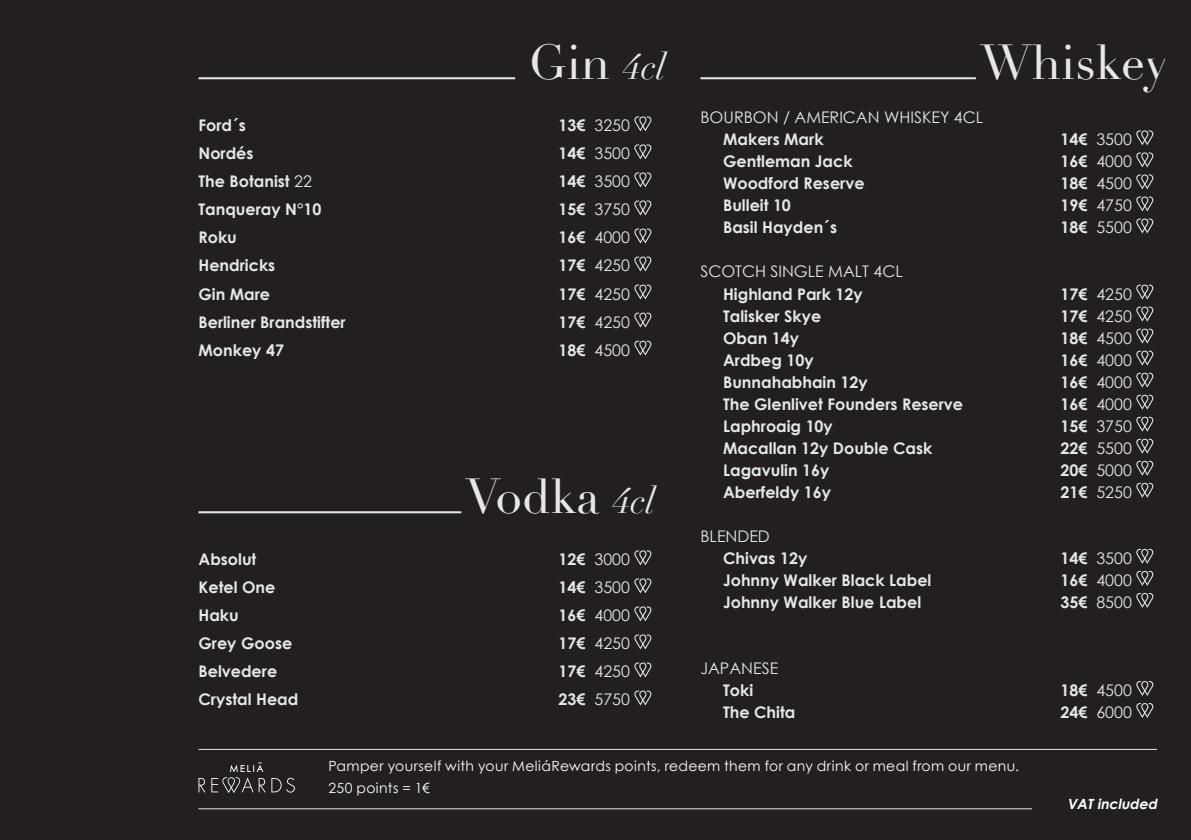
<style>
.page{position:relative;width:1191px;height:840px;background:#fff}
.page>*{position:absolute;margin:0;border:0;box-sizing:border-box;transform-origin:0 0}
.t1{font:48px "Didot";color:#e6e7e9}
.t2{font:700 16px "Century Gothic";color:#e6e7e9}
.t3{font:16px "Century Gothic";color:#e6e7e9}
.t4{font:14px/22px "Century Gothic";letter-spacing:.025em;color:#fff}
.t5{font:italic 700 14px "Century Gothic";color:#fff}
.s1{font-style:italic;font-size:36px}
.s2{font-weight:700}
.s3{font-weight:400}
</style>
<div class="page">
<div style="left:0;top:0;width:1191px;height:839px;background:#231f20"></div>
<hr style="left:198px;top:807px;width:959px;height:1px;background:#e6e7e9">
<hr style="left:198px;top:748px;width:959px;height:1px;background:#e6e7e9">
<div style="left:1032px;top:798px;width:125px;height:18px;background:#231f20"></div>
<svg style="left:198px;top:762px;width:97px;height:30px"></svg>
<hr style="left:198px;top:77px;width:317px;height:2px;background:#e6e7e9">
<svg style="left:634px;top:116px;width:17px;height:15px"></svg>
<svg style="left:634px;top:144px;width:17px;height:15px"></svg>
<svg style="left:634px;top:172px;width:17px;height:15px"></svg>
<svg style="left:634px;top:200px;width:17px;height:15px"></svg>
<svg style="left:634px;top:228px;width:17px;height:15px"></svg>
<svg style="left:634px;top:256px;width:17px;height:15px"></svg>
<svg style="left:634px;top:284px;width:17px;height:15px"></svg>
<svg style="left:634px;top:312px;width:17px;height:15px"></svg>
<svg style="left:634px;top:340px;width:17px;height:15px"></svg>
<hr style="left:700px;top:77px;width:276px;height:2px;background:#e6e7e9">
<svg style="left:1136px;top:130px;width:17px;height:15px"></svg>
<svg style="left:1136px;top:152px;width:17px;height:15px"></svg>
<svg style="left:1136px;top:174px;width:17px;height:15px"></svg>
<svg style="left:1136px;top:196px;width:17px;height:15px"></svg>
<svg style="left:1136px;top:218px;width:17px;height:15px"></svg>
<svg style="left:1136px;top:284px;width:17px;height:15px"></svg>
<svg style="left:1136px;top:306px;width:17px;height:15px"></svg>
<svg style="left:1136px;top:328px;width:17px;height:15px"></svg>
<svg style="left:1136px;top:350px;width:17px;height:15px"></svg>
<svg style="left:1136px;top:372px;width:17px;height:15px"></svg>
<svg style="left:1136px;top:394px;width:17px;height:15px"></svg>
<svg style="left:1136px;top:416px;width:17px;height:15px"></svg>
<svg style="left:1136px;top:438px;width:17px;height:15px"></svg>
<svg style="left:1136px;top:460px;width:17px;height:15px"></svg>
<svg style="left:1136px;top:482px;width:17px;height:15px"></svg>
<svg style="left:1136px;top:548px;width:17px;height:15px"></svg>
<svg style="left:1136px;top:570px;width:17px;height:15px"></svg>
<svg style="left:1136px;top:593px;width:17px;height:14px"></svg>
<svg style="left:1136px;top:681px;width:17px;height:14px"></svg>
<svg style="left:1136px;top:703px;width:17px;height:14px"></svg>
<hr style="left:198px;top:511px;width:263px;height:2px;background:#e6e7e9">
<svg style="left:634px;top:550px;width:17px;height:15px"></svg>
<svg style="left:634px;top:578px;width:17px;height:15px"></svg>
<svg style="left:634px;top:606px;width:17px;height:15px"></svg>
<svg style="left:634px;top:634px;width:17px;height:15px"></svg>
<svg style="left:634px;top:662px;width:17px;height:15px"></svg>
<svg style="left:634px;top:690px;width:17px;height:15px"></svg>
<p class="t1" style="left:528px;top:34px;width:139px">Gin <span class="s1">4cl</span></p>
<p class="t2" style="left:198px;top:113px;width:49px">Ford´s</p>
<p class="t3" style="left:558px;top:114px;width:73px"><span class="s2">13€</span> 3250</p>
<p class="t2" style="left:198px;top:141px;width:57px">Nordés</p>
<p class="t3" style="left:558px;top:142px;width:73px"><span class="s2">14€</span> 3500</p>
<p class="t2" style="left:198px;top:169px;width:115px">The Botanist <span class="s3">22</span></p>
<p class="t3" style="left:558px;top:170px;width:73px"><span class="s2">14€</span> 3500</p>
<p class="t2" style="left:198px;top:197px;width:124px">Tanqueray N°10</p>
<p class="t3" style="left:558px;top:198px;width:73px"><span class="s2">15€</span> 3750</p>
<p class="t2" style="left:198px;top:225px;width:40px">Roku</p>
<p class="t3" style="left:558px;top:226px;width:73px"><span class="s2">16€</span> 4000</p>
<p class="t2" style="left:198px;top:253px;width:78px">Hendricks</p>
<p class="t3" style="left:558px;top:254px;width:73px"><span class="s2">17€</span> 4250</p>
<p class="t2" style="left:198px;top:281px;width:73px">Gin Mare</p>
<p class="t3" style="left:558px;top:282px;width:73px"><span class="s2">17€</span> 4250</p>
<p class="t2" style="left:198px;top:309px;width:149px">Berliner Brandstifter</p>
<p class="t3" style="left:558px;top:310px;width:73px"><span class="s2">17€</span> 4250</p>
<p class="t2" style="left:198px;top:337px;width:87px">Monkey 47</p>
<p class="t3" style="left:558px;top:338px;width:73px"><span class="s2">18€</span> 4500</p>
<p class="t1" style="left:466px;top:467px;width:191px">Vodka <span class="s1">4cl</span></p>
<p class="t2" style="left:198px;top:547px;width:59px">Absolut</p>
<p class="t3" style="left:558px;top:548px;width:73px"><span class="s2">12€</span> 3000</p>
<p class="t2" style="left:198px;top:575px;width:78px">Ketel One</p>
<p class="t3" style="left:558px;top:576px;width:73px"><span class="s2">14€</span> 3500</p>
<p class="t2" style="left:198px;top:603px;width:42px">Haku</p>
<p class="t3" style="left:558px;top:604px;width:73px"><span class="s2">16€</span> 4000</p>
<p class="t2" style="left:198px;top:631px;width:95px">Grey Goose</p>
<p class="t3" style="left:558px;top:632px;width:73px"><span class="s2">17€</span> 4250</p>
<p class="t2" style="left:198px;top:659px;width:80px">Belvedere</p>
<p class="t3" style="left:558px;top:660px;width:73px"><span class="s2">17€</span> 4250</p>
<p class="t2" style="left:198px;top:687px;width:101px">Crystal Head</p>
<p class="t3" style="left:558px;top:688px;width:73px"><span class="s2">23€</span> 5750</p>
<p class="t1" style="left:980px;top:34px;width:189px">Whiskey</p>
<p class="t3" style="left:700px;top:106px;width:284px">BOURBON / AMERICAN WHISKEY 4CL</p>
<p class="t2" style="left:723px;top:127px;width:102px">Makers Mark</p>
<p class="t3" style="left:1060px;top:128px;width:73px"><span class="s2">14€</span> 3500</p>
<p class="t2" style="left:723px;top:149px;width:131px">Gentleman Jack</p>
<p class="t3" style="left:1060px;top:150px;width:73px"><span class="s2">16€</span> 4000</p>
<p class="t2" style="left:723px;top:171px;width:143px">Woodford Reserve</p>
<p class="t3" style="left:1060px;top:172px;width:73px"><span class="s2">18€</span> 4500</p>
<p class="t2" style="left:723px;top:193px;width:69px">Bulleit 10</p>
<p class="t3" style="left:1060px;top:194px;width:73px"><span class="s2">19€</span> 4750</p>
<p class="t2" style="left:723px;top:215px;width:115px">Basil Hayden´s</p>
<p class="t3" style="left:1060px;top:216px;width:73px"><span class="s2">18€</span> 5500</p>
<p class="t3" style="left:700px;top:260px;width:204px">SCOTCH SINGLE MALT 4CL</p>
<p class="t2" style="left:723px;top:281px;width:141px">Highland Park 12y</p>
<p class="t3" style="left:1060px;top:282px;width:73px"><span class="s2">17€</span> 4250</p>
<p class="t2" style="left:723px;top:303px;width:100px">Talisker Skye</p>
<p class="t3" style="left:1060px;top:304px;width:73px"><span class="s2">17€</span> 4250</p>
<p class="t2" style="left:723px;top:325px;width:77px">Oban 14y</p>
<p class="t3" style="left:1060px;top:326px;width:73px"><span class="s2">18€</span> 4500</p>
<p class="t2" style="left:723px;top:347px;width:92px">Ardbeg 10y</p>
<p class="t3" style="left:1060px;top:348px;width:73px"><span class="s2">16€</span> 4000</p>
<p class="t2" style="left:723px;top:369px;width:146px">Bunnahabhain 12y</p>
<p class="t3" style="left:1060px;top:370px;width:73px"><span class="s2">16€</span> 4000</p>
<p class="t2" style="left:723px;top:391px;width:241px">The Glenlivet Founders Reserve</p>
<p class="t3" style="left:1060px;top:392px;width:73px"><span class="s2">16€</span> 4000</p>
<p class="t2" style="left:723px;top:413px;width:111px">Laphroaig 10y</p>
<p class="t3" style="left:1060px;top:414px;width:73px"><span class="s2">15€</span> 3750</p>
<p class="t2" style="left:723px;top:435px;width:211px">Macallan 12y Double Cask</p>
<p class="t3" style="left:1060px;top:436px;width:73px"><span class="s2">22€</span> 5500</p>
<p class="t2" style="left:723px;top:457px;width:108px">Lagavulin 16y</p>
<p class="t3" style="left:1060px;top:458px;width:73px"><span class="s2">20€</span> 5000</p>
<p class="t2" style="left:723px;top:479px;width:109px">Aberfeldy 16y</p>
<p class="t3" style="left:1060px;top:480px;width:73px"><span class="s2">21€</span> 5250</p>
<p class="t3" style="left:700px;top:524px;width:71px">BLENDED</p>
<p class="t2" style="left:723px;top:545px;width:86px">Chivas 12y</p>
<p class="t3" style="left:1060px;top:546px;width:73px"><span class="s2">14€</span> 3500</p>
<p class="t2" style="left:723px;top:567px;width:210px">Johnny Walker Black Label</p>
<p class="t3" style="left:1060px;top:568px;width:73px"><span class="s2">16€</span> 4000</p>
<p class="t2" style="left:723px;top:589px;width:200px">Johnny Walker Blue Label</p>
<p class="t3" style="left:1060px;top:590px;width:73px"><span class="s2">35€</span> 8500</p>
<p class="t3" style="left:700px;top:656px;width:79px">JAPANESE</p>
<p class="t2" style="left:723px;top:677px;width:32px">Toki</p>
<p class="t3" style="left:1060px;top:678px;width:73px"><span class="s2">18€</span> 4500</p>
<p class="t2" style="left:723px;top:699px;width:74px">The Chita</p>
<p class="t3" style="left:1060px;top:700px;width:73px"><span class="s2">24€</span> 6000</p>
<p class="t4" style="left:328px;top:754px;width:692px">Pamper yourself with your MeliáRewards points, redeem them for any drink or meal from our menu.<br>250 points = 1€</p>
<p class="t5" style="left:1067px;top:793px;width:95px">VATincluded</p>
</div>
